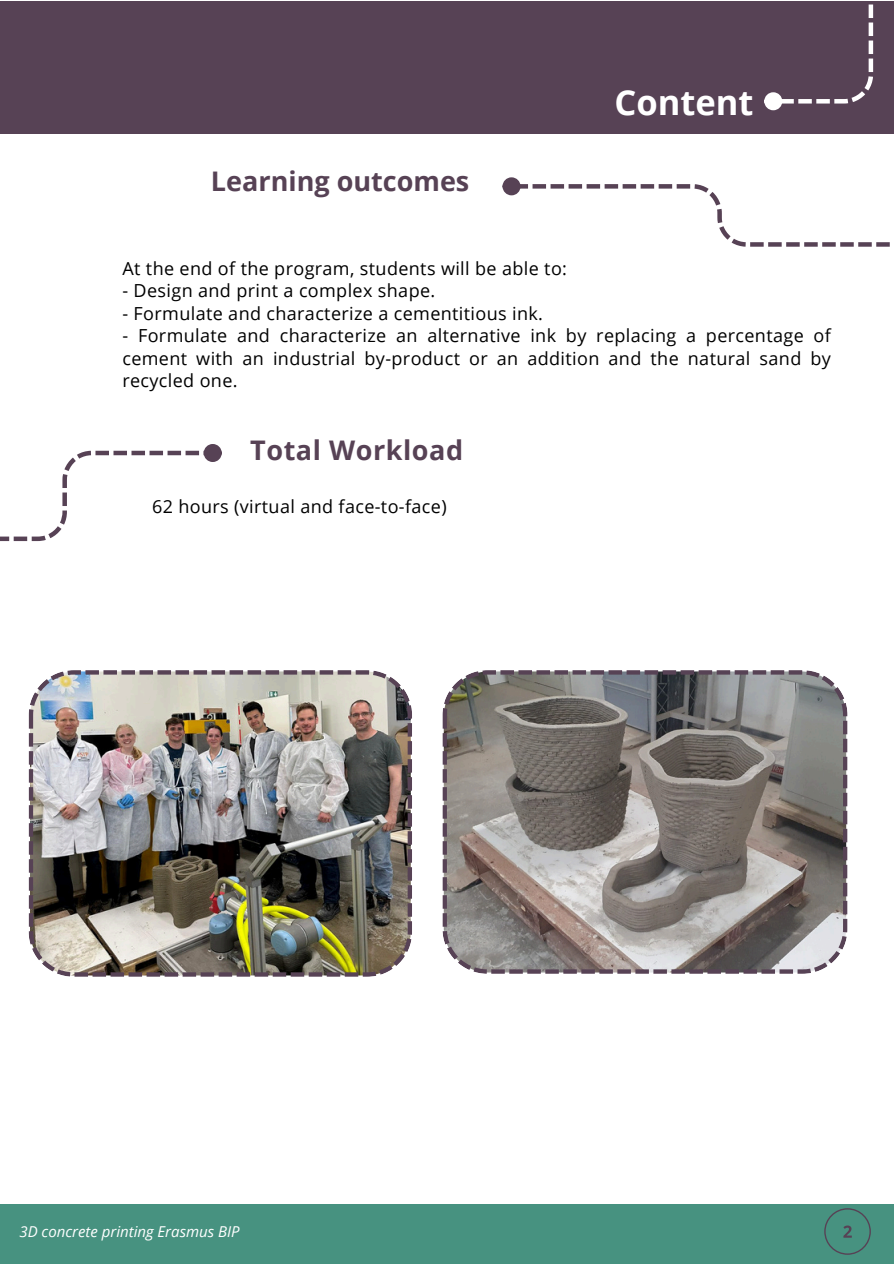
<style>
.page{position:relative;width:894px;height:1264px;background:#fff}
.page>*{position:absolute;margin:0;border:0;box-sizing:border-box;transform-origin:0 0}
.t1{font:700 34.5px "Open Sans";color:#fff}
.t2{font:700 27px "Open Sans";color:#574255}
.t3{font:700 27px "Open Sans";letter-spacing:.02em;color:#574255}
.t4{font:18px/22.5px "Open Sans";letter-spacing:.02em;color:#000;text-align:justify}
.t5{font:italic 15px "Open Sans";color:#fff}
</style>
<div class="page">
<div style="left:0;top:2px;width:893px;height:132px;background:#574255"></div>
<svg style="left:781px;top:1px;width:91px;height:102px"></svg>
<div style="left:766px;top:94px;width:13px;height:14px;background:#fff;border-radius:50%"></div>
<div style="left:764px;top:92px;width:18px;height:18px;border:4px solid #fff;border-radius:50%"></div>
<div style="left:0;top:1204px;width:893px;height:59px;background:#479280"></div>
<svg style="left:519px;top:184px;width:371px;height:63px"></svg>
<div style="left:504px;top:180px;width:14px;height:13px;background:#574255;border-radius:50%"></div>
<div style="left:502px;top:177px;width:18px;height:18px;border:4px solid #574255;border-radius:50%"></div>
<svg style="left:0;top:451px;width:205px;height:91px"></svg>
<div style="left:206px;top:446px;width:13px;height:14px;background:#574255;border-radius:50%"></div>
<div style="left:204px;top:444px;width:18px;height:18px;border:4px solid #574255;border-radius:50%"></div>
<svg style="left:824px;top:1208px;width:46px;height:46px"></svg>
<img style="left:29px;top:670px;width:383px;height:306px">
<svg style="left:442px;top:670px;width:405px;height:303px;background:#8a8582"></svg>
<h1 class="t2" style="left:211px;top:162px;width:260px">Learning outcomes</h1>
<p class="t1" style="left:614px;top:78px;width:140px">Content</p>
<h2 class="t4" style="left:122px;top:256px;width:446px">At the end of the program, students will be able to:</h2>
<h2 class="t4" style="left:122px;top:279px;width:314px">- Design and print a complex shape.</h2>
<h2 class="t4" style="left:122px;top:301px;width:422px">- Formulate and characterize a cementitious ink.</h2>
<h2 class="t4" style="left:122px;top:324px;width:709px">- Formulate and characterize an alternative ink by replacing a percentage of cement with an industrial by-product or an addition and the natural sand by recycled one.</h2>
<p class="t3" style="left:250px;top:431px;width:214px">Total Workload</p>
<h3 class="t4" style="left:152px;top:494px;width:296px">62 hours (virtual and face-to-face)</h3>
<p class="t5" style="left:19px;top:1221px;width:222px">3D concrete printing Erasmus BIP</p>
</div>
